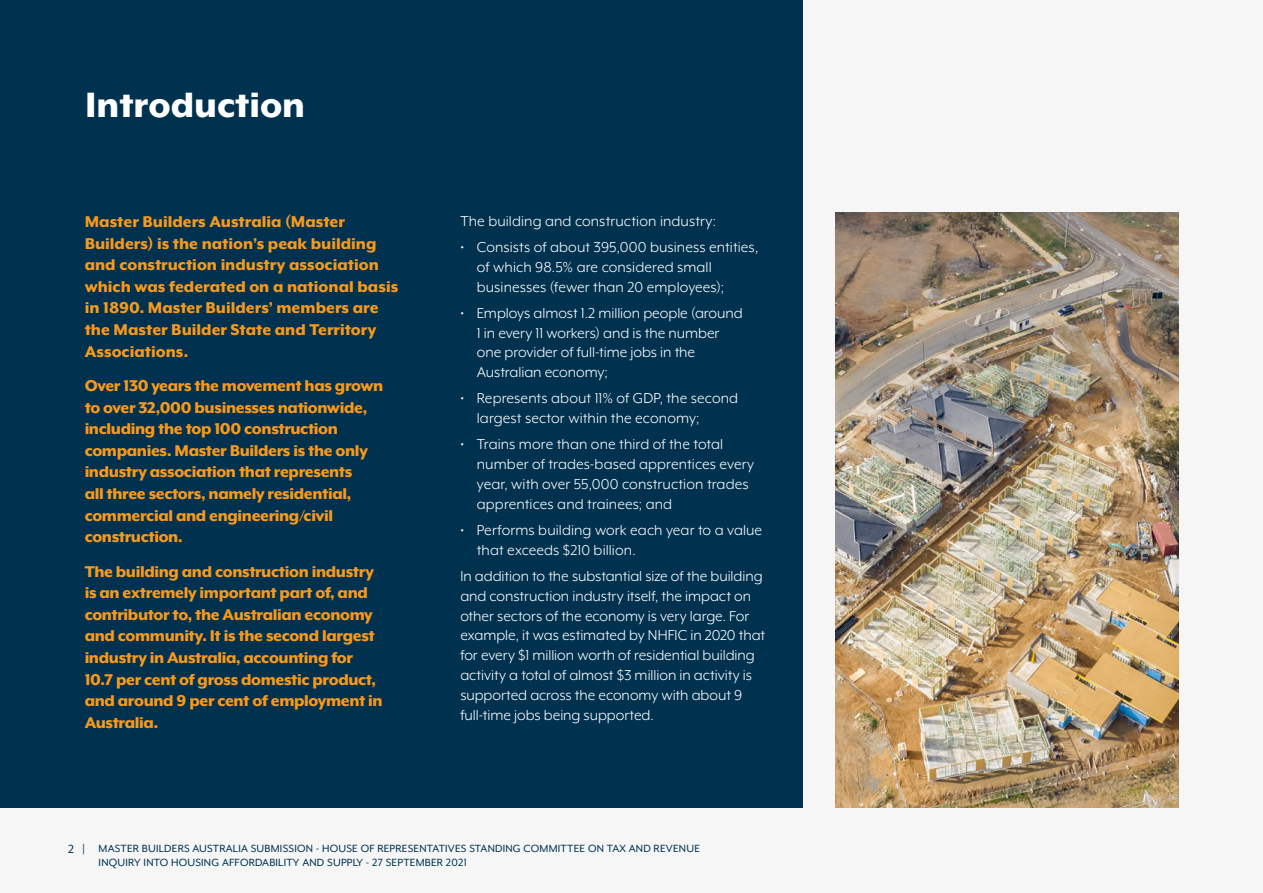
<style>
.page{position:relative;width:1263px;height:893px;background:#f6f6f6}
.page>*{position:absolute;margin:0;border:0;box-sizing:border-box;transform-origin:0 0}
.t1{font:800 40.5px "Mr Eaves XL Mod OT";color:#fff}
.Body_-_title_1a{font:800 18px/21.6px "Mr Eaves XL Mod OT";letter-spacing:-.02em;color:#f8991c}
.Body_-_title_1a-2{font:800 18px/21.6px "Mr Eaves XL Mod OT";color:#f8991c}
.Body{font:16.5px/19.8px "Mr Eaves XL Mod OT";color:#fff}
.t2{font:12px/14.4px "Mr Eaves XL Mod OT";letter-spacing:.02em;color:#003250}
.s1{font-size:13.5px}
</style>
<div class="page">
<div style="left:0;top:0;width:802px;height:808px;background:#003250"></div>
<img style="left:836px;top:213px;width:342px;height:595px">
<p class="t1" style="left:85px;top:85px;width:222px">Introduction</p>
<p class="Body_-_title_1a-2" style="left:85px;top:211px;width:315px">Master Builders Australia (Master Builders) is the nation’s peak building and construction industry association which was federated on a national basis in 1890. Master Builders’ members are the Master Builder State and Territory Associations.</p>
<p class="Body_-_title_1a" style="left:85px;top:375px;width:300px">Over 130 years the movement has grown to over 32,000 businesses nationwide, including the top 100 construction companies. Master Builders is the only industry association that represents<br>all three sectors, namely residential, commercial and engineering/civil construction.</p>
<p class="Body_-_title_1a" style="left:85px;top:560px;width:300px">The building and construction industry is an extremely important part of, and contributor to, the Australian economy and community. It is the second largest industry in Australia, accounting for 10.7 per cent of gross domestic product, and around 9 per cent of employment in Australia.</p>
<p class="Body" style="left:460px;top:211px;width:257px">The building and construction industry:</p>
<p class="Body" style="left:477px;top:237px;width:283px;text-indent:-16px">• Consists of about 395,000 business entities, of which 98.5% are considered small businesses (fewer than 20 employees);</p>
<p class="Body" style="left:477px;top:303px;width:267px;text-indent:-16px">• Employs almost 1.2 million people (around 1 in every 11 workers) and is the number one provider of full-time jobs in the Australian economy;</p>
<p class="Body" style="left:477px;top:388px;width:263px;text-indent:-16px">• Represents about 11% of GDP, the second largest sector within the economy;</p>
<p class="Body" style="left:477px;top:434px;width:279px;text-indent:-16px">• Trains more than one third of the total number of trades-based apprentices every year, with over 55,000 construction trades apprentices and trainees; and</p>
<p class="Body" style="left:477px;top:520px;width:287px;text-indent:-16px">• Performs building work each year to a value that exceeds $210 billion.</p>
<p class="Body" style="left:460px;top:566px;width:306px">In addition to the substantial size of the building and construction industry itself, the impact on other sectors of the economy is very large. For example, it was estimated by NHFIC in 2020 that for every $1 million worth of residential building activity a total of almost $3 million in activity is supported across the economy with about 9 full-time jobs being supported.</p>
<p class="t2" style="left:99px;top:841px;width:603px;text-indent:-30px"><span class="s1">2 |</span> MASTER BUILDERS AUSTRALIA SUBMISSION - HOUSE OF REPRESENTATIVES STANDING COMMITTEE ON TAX AND REVENUE<br>INQUIRY INTO HOUSING AFFORDABILITY AND SUPPLY - 27 SEPTEMBER 2021</p>
</div>
